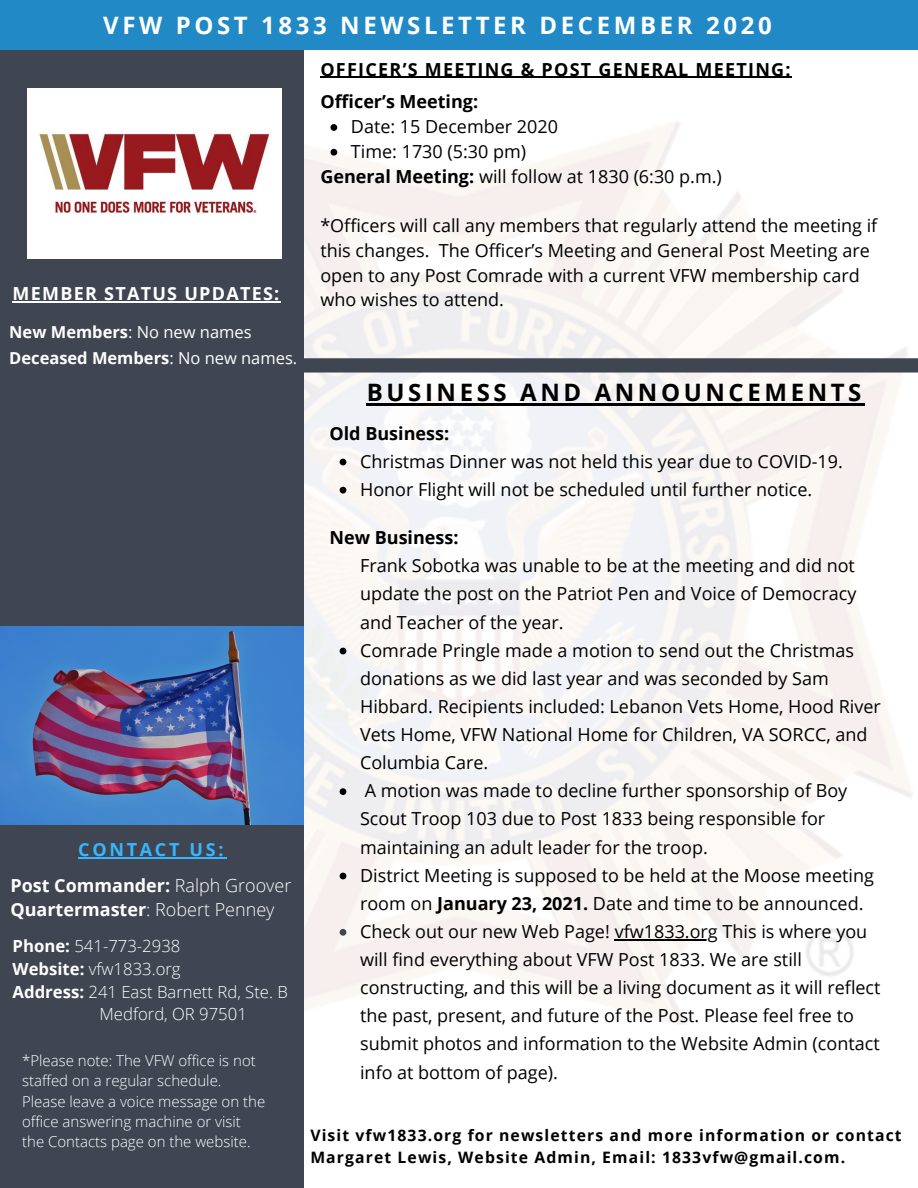
<style>
.page{position:relative;width:918px;height:1188px;background:#fff}
.page>*{position:absolute;margin:0;border:0;box-sizing:border-box;transform-origin:0 0}
.t1{font:700 24px "Open Sans";letter-spacing:.15em;color:#fff}
.t2{font:700 24px "Open Sans";letter-spacing:.15em;color:#000}
.t3{font:18px/28.2px "Open Sans";color:#000}
.t4{font:700 18px "Open Sans";color:#fff}
.t5{font:700 18px "Open Sans";color:#000}
.t6{font:700 18px "Open Sans";letter-spacing:.07em;color:#000}
.t7{font:700 18px "Open Sans";letter-spacing:.07em;color:#fff}
.t8{font:700 18px "Open Sans";letter-spacing:.15em;color:#37b6ff}
.t9{font:300 16.65px "Open Sans";color:#fff}
.t10{font:700 16.5px "Open Sans";color:#fff}
.t11{font:16.5px "Open Sans";color:#fff}
.t12{font:700 15.75px/21.3px "Open Sans";letter-spacing:.07em;color:#000}
.t13{font:300 15px/20.2px "Open Sans";color:#fff}
.s1{font-weight:700}
.s2{font-weight:400}
.s3{font-weight:300}
</style>
<div class="page">
<img style="left:304px;top:122px;width:609px;height:902px">
<div style="left:0;top:0;width:304px;height:1188px;background:#3f4652"></div>
<svg style="left:304px;top:358px;width:614px;height:15px"></svg>
<div style="left:0;top:0;width:918px;height:50px;background:#218ac6"></div>
<svg style="left:340px;top:459px;width:6px;height:6px"></svg>
<svg style="left:340px;top:487px;width:6px;height:7px"></svg>
<svg style="left:340px;top:648px;width:6px;height:6px"></svg>
<svg style="left:340px;top:788px;width:6px;height:7px"></svg>
<svg style="left:340px;top:873px;width:6px;height:6px"></svg>
<svg style="left:340px;top:929px;width:6px;height:7px"></svg>
<hr style="left:615px;top:939px;width:103px;height:1px;background:#000">
<img style="left:27px;top:88px;width:254px;height:170px">
<svg style="left:330px;top:124px;width:7px;height:7px"></svg>
<svg style="left:330px;top:149px;width:7px;height:7px"></svg>
<hr style="left:320px;top:77px;width:472px;height:1px;background:#000">
<hr style="left:367px;top:403px;width:498px;height:3px;background:#000">
<hr style="left:13px;top:301px;width:268px;height:1px;background:#fff">
<img style="left:0;top:626px;width:304px;height:198px">
<hr style="left:78px;top:857px;width:148px;height:2px;background:#37b6ff">
<p class="t1" style="left:103px;top:8px;width:670px">VFW POST 1833 NEWSLETTER DECEMBER 2020</p>
<p class="t6" style="left:320px;top:57px;width:472px">OFFICER’S MEETING &amp; POST GENERAL MEETING:</p>
<p class="t5" style="left:320px;top:89px;width:159px">Officer’s Meeting:</p>
<p class="t7" style="left:13px;top:281px;width:268px">MEMBER STATUS UPDATES:</p>
<p class="t11" style="left:9px;top:321px;width:244px"><span class="s1">New Members</span>: No new names</p>
<p class="t10" style="left:9px;top:346px;width:290px">Deceased Members<span class="s2">: No new names.</span></p>
<p class="t8" style="left:78px;top:837px;width:147px">CONTACT US:</p>
<p class="t4" style="left:10px;top:873px;width:283px">Post Commander: <span class="s3">Ralph Groover</span></p>
<p class="t4" style="left:10px;top:897px;width:266px">Quartermaster<span class="s3">: Robert Penney</span></p>
<p class="t9" style="left:13px;top:935px;width:169px"><span class="s1">Phone:</span> 541-773-2938</p>
<p class="t9" style="left:13px;top:957px;width:170px"><span class="s1">Website:</span> vfw1833.org</p>
<p class="t9" style="left:13px;top:980px;width:277px"><span class="s1">Address:</span> 241 East Barnett Rd, Ste. B</p>
<p class="t9" style="left:100px;top:1003px;width:149px">Medford, OR 97501</p>
<p class="t13" style="left:22px;top:1050px;width:245px">*Please note: The VFW office is not staffed on a regular schedule.<br>Please leave a voice message on the office answering machine or visit the Contacts page on the website.</p>
<p class="t3" style="left:351px;top:112px;width:209px">Date: 15 December 2020</p>
<p class="t3" style="left:351px;top:137px;width:177px">Time: 1730 (5:30 pm)</p>
<p class="t3" style="left:320px;top:161px;width:403px"><span class="s1">General Meeting:</span> will follow at 1830 (6:30 p.m.)</p>
<p class="t3" style="left:320px;top:213px;width:559px;line-height:24.8px">*Officers will call any members that regularly attend the meeting if this changes. The Officer’s Meeting and General Post Meeting are open to any Post Comrade with a current VFW membership card who wishes to attend.</p>
<p class="t2" style="left:367px;top:376px;width:496px">BUSINESS AND ANNOUNCEMENTS</p>
<p class="t5" style="left:330px;top:420px;width:121px">Old Business:</p>
<p class="t3" style="left:360px;top:447px;width:484px">Christmas Dinner was not held this year due to COVID-19.</p>
<p class="t3" style="left:360px;top:475px;width:454px">Honor Flight will not be scheduled until further notice.</p>
<p class="t5" style="left:330px;top:525px;width:131px">New Business:</p>
<p class="t3" style="left:360px;top:551px;width:498px;text-align:justify">Frank Sobotka was unable to be at the meeting and did not update the post on the Patriot Pen and Voice of Democracy and Teacher of the year.</p>
<p class="t3" style="left:360px;top:636px;width:522px">Comrade Pringle made a motion to send out the Christmas donations as we did last year and was seconded by Sam Hibbard. Recipients included: Lebanon Vets Home, Hood River Vets Home, VFW National Home for Children, VA SORCC, and Columbia Care.</p>
<p class="t3" style="left:360px;top:776px;width:489px">A motion was made to decline further sponsorship of Boy<br>Scout Troop 103 due to Post 1833 being responsible for maintaining an adult leader for the troop.</p>
<p class="t3" style="left:360px;top:861px;width:515px">District Meeting is supposed to be held at the Moose meeting room on <span class="s1">January 23, 2021.</span> Date and time to be announced.</p>
<p class="t3" style="left:360px;top:917px;width:522px">Check out our new Web Page! vfw1833.org This is where you will find everything about VFW Post 1833. We are still constructing, and this will be a living document as it will reflect the past, present, and future of the Post. Please feel free to submit photos and information to the Website Admin (contact info at bottom of page).</p>
<p class="t12" style="left:310px;top:1124px;width:593px">Visit vfw1833.org for newsletters and more information or contact<br>Margaret Lewis, Website Admin, Email: 1833vfw@gmail.com.</p>
</div>
